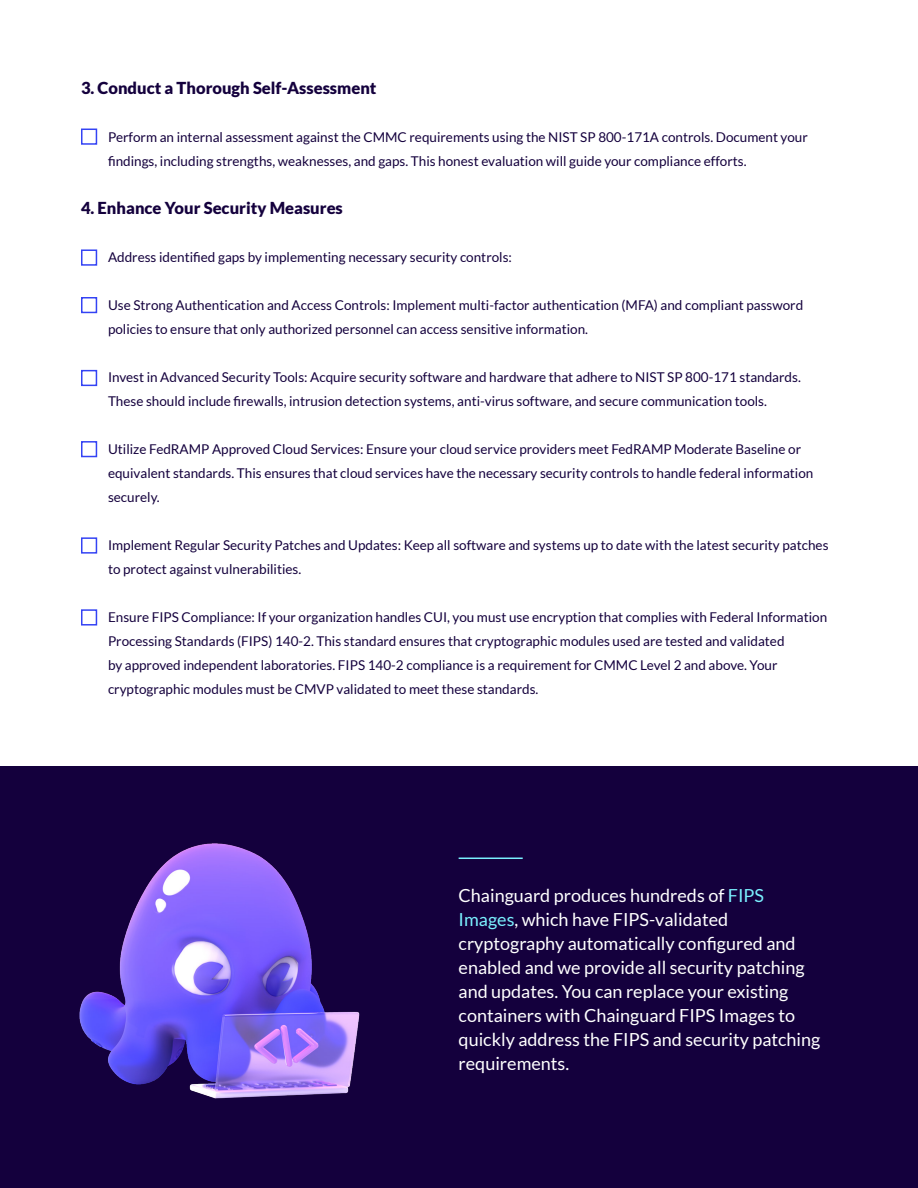
<style>
.page{position:relative;width:918px;height:1188px;background:#fff}
.page>*{position:absolute;margin:0;border:0;box-sizing:border-box;transform-origin:0 0}
.t1{font:18px/24px "Lato";color:#fff}
.t2{font:900 16.5px "Lato";color:#14003d}
.t3{font:13.5px/24px "Lato";color:#14003d}
.s1{color:#7af0fe}
</style>
<div class="page">
<svg style="left:81px;top:128px;width:17px;height:17px"></svg>
<svg style="left:81px;top:249px;width:17px;height:17px"></svg>
<svg style="left:81px;top:297px;width:17px;height:17px"></svg>
<svg style="left:81px;top:369px;width:17px;height:18px"></svg>
<svg style="left:81px;top:441px;width:17px;height:17px"></svg>
<svg style="left:81px;top:537px;width:17px;height:17px"></svg>
<svg style="left:81px;top:609px;width:17px;height:17px"></svg>
<div style="left:0;top:766px;width:918px;height:422px;background:#14003d"></div>
<img style="left:79px;top:843px;width:281px;height:256px">
<hr style="left:459px;top:858px;width:64px;height:1px;background:#7af0fe">
<p class="t2" style="left:81px;top:79px;width:297px">3. Conduct a Thorough Self-Assessment</p>
<p class="t3" style="left:108px;top:125px;width:701px">Perform an internal assessment against the CMMC requirements using the NIST SP 800-171A controls. Document your findings, including strengths, weaknesses, and gaps. This honest evaluation will guide your compliance efforts.</p>
<p class="t2" style="left:81px;top:199px;width:263px">4. Enhance Your Security Measures</p>
<p class="t3" style="left:108px;top:245px;width:406px">Address identified gaps by implementing necessary security controls:</p>
<p class="t3" style="left:108px;top:293px;width:697px">Use Strong Authentication and Access Controls: Implement multi-factor authentication (MFA) and compliant password policies to ensure that only authorized personnel can access sensitive information.</p>
<p class="t3" style="left:108px;top:365px;width:694px">Invest in Advanced Security Tools: Acquire security software and hardware that adhere to NIST SP 800-171 standards.<br>These should include firewalls, intrusion detection systems, anti-virus software, and secure communication tools.</p>
<p class="t3" style="left:108px;top:437px;width:707px">Utilize FedRAMP Approved Cloud Services: Ensure your cloud service providers meet FedRAMP Moderate Baseline or equivalent standards. This ensures that cloud services have the necessary security controls to handle federal information securely.</p>
<p class="t3" style="left:108px;top:533px;width:722px">Implement Regular Security Patches and Updates: Keep all software and systems up to date with the latest security patches to protect against vulnerabilities.</p>
<p class="t3" style="left:108px;top:605px;width:721px">Ensure FIPS Compliance: If your organization handles CUI, you must use encryption that complies with Federal Information Processing Standards (FIPS) 140-2. This standard ensures that cryptographic modules used are tested and validated<br>by approved independent laboratories. FIPS 140-2 compliance is a requirement for CMMC Level 2 and above. Your cryptographic modules must be CMVP validated to meet these standards.</p>
<p class="t1" style="left:459px;top:884px;width:363px">Chainguard produces hundreds of <span class="s1">FIPS Images</span>, which have FIPS-validated cryptography automatically configured and enabled and we provide all security patching and updates. You can replace your existing containers with Chainguard FIPS Images to quickly address the FIPS and security patching requirements.</p>
</div>
